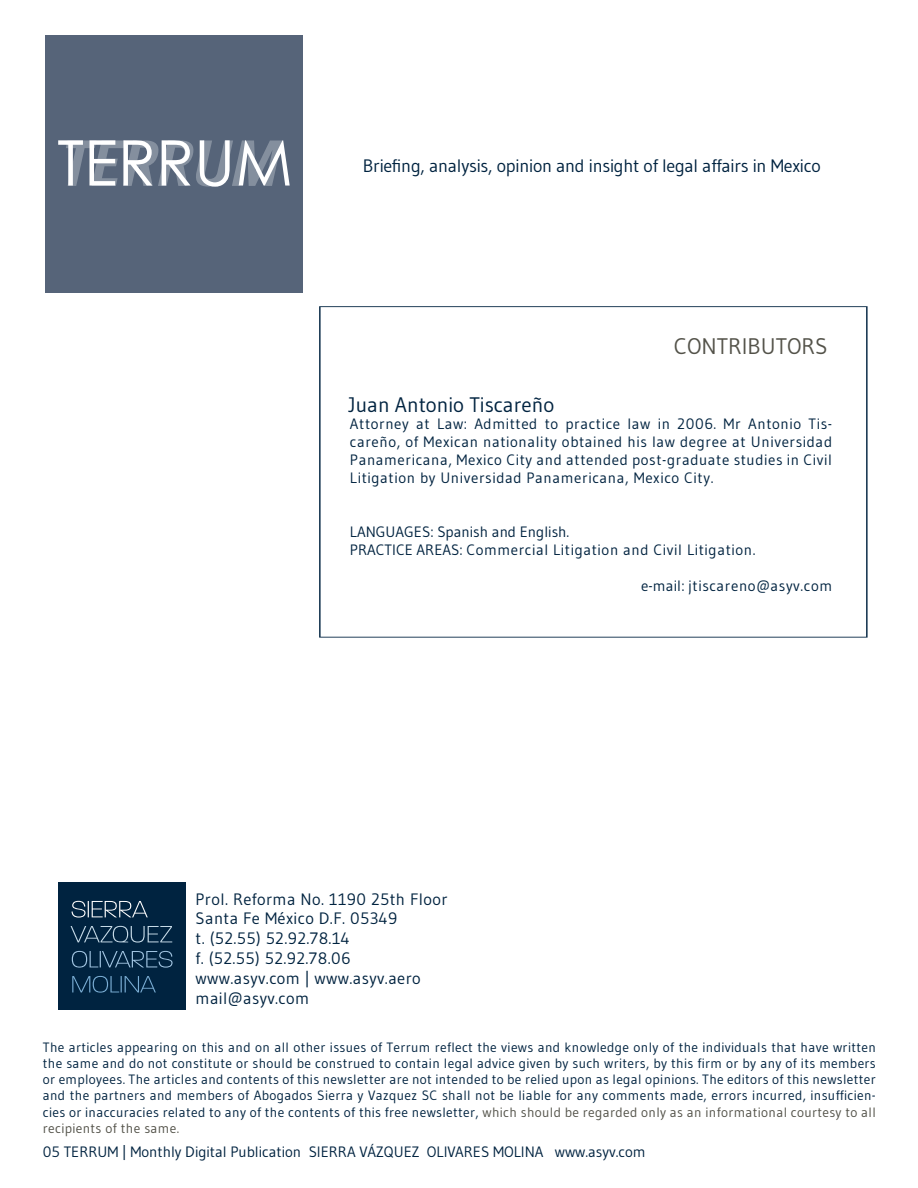
<style>
.page{position:relative;width:918px;height:1188px;background:#fff}
.page>*{position:absolute;margin:0;border:0;box-sizing:border-box;transform-origin:0 0}
.t1{font:22.5px "Gudea";color:#535249}
.t2{font:21px "Gudea";color:#002340}
.t3{font:18px "Gudea";letter-spacing:-.01em;color:#002340}
.t4{font:16.5px "Gudea";letter-spacing:.025em;color:#002340}
.t5{font:15px/18px "Gudea";color:#002340;text-align:justify}
.t6{font:15px/18px "Gudea";letter-spacing:.02em;color:#002340}
.t7{font:15px "Gudea";letter-spacing:.04em;color:#002340}
.t8{font:13.5px/16.2px "Gudea";letter-spacing:.025em;color:#002340;text-align:justify}
.s1{color:#535249}
</style>
<div class="page">
<div style="left:45px;top:35px;width:258px;height:257px;background:#566479"></div>
<svg style="left:58px;top:140px;width:232px;height:47px"></svg>
<svg style="left:319px;top:306px;width:549px;height:332px"></svg>
<div style="left:58px;top:883px;width:127px;height:127px;background:#002340"></div>
<svg style="left:72px;top:901px;width:76px;height:17px"></svg>
<svg style="left:71px;top:926px;width:101px;height:17px"></svg>
<svg style="left:72px;top:951px;width:101px;height:17px"></svg>
<svg style="left:72px;top:976px;width:84px;height:17px"></svg>
<p class="t3" style="left:363px;top:155px;width:459px">Briefing, analysis, opinion and insight of legal affairs in Mexico</p>
<p class="t1" style="left:674px;top:332px;width:155px">CONTRIBUTORS</p>
<p class="t2" style="left:349px;top:391px;width:207px">Juan Antonio Tiscareño</p>
<p class="t5" style="left:350px;top:415px;width:484px">Attorney at Law: Admitted to practice law in 2006. Mr Antonio Tis&shy;careño, of Mexican nationality obtained his law degree at Universidad Panamericana, Mexico City and attended post-graduate studies in Civil Litigation by Universidad Panamericana, Mexico City.</p>
<p class="t6" style="left:350px;top:523px;width:407px">LANGUAGES: Spanish and English.<br>PRACTICE AREAS: Commercial Litigation and Civil Litigation.</p>
<p class="t7" style="left:641px;top:577px;width:193px">e-mail: jtiscareno@asyv.com</p>
<p class="t4" style="left:196px;top:889px;width:253px">Prol. Reforma No. 1190 25th Floor</p>
<p class="t4" style="left:196px;top:908px;width:203px">Santa Fe México D.F. 05349</p>
<p class="t4" style="left:196px;top:928px;width:156px">t. (52.55) 52.92.78.14</p>
<p class="t4" style="left:196px;top:948px;width:157px">f. (52.55) 52.92.78.06</p>
<p class="t4" style="left:196px;top:968px;width:227px">www.asyv.com | www.asyv.aero</p>
<p class="t4" style="left:196px;top:988px;width:115px">mail@asyv.com</p>
<p class="t8" style="left:43px;top:1039px;width:834px">The articles appearing on this and on all other issues of Terrum reflect the views and knowledge only of the individuals that have written the same and do not constitute or should be construed to contain legal advice given by such writers, by this firm or by any of its members or employees. The articles and contents of this newsletter are not intended to be relied upon as legal opinions. The editors of this newsletter and the partners and members of Abogados Sierra y Vazquez SC shall not be liable for any comments made, errors incurred, insufficien&shy;cies or inaccuracies related to any of the contents of this free newsletter, <span class="s1">which should be regarded only as an informational courtesy to all recipients of the same.</span></p>
<p class="t5" style="left:43px;top:1143px;width:604px">05 TERRUM | Monthly Digital Publication SIERRA VÁZQUEZ OLIVARES MOLINA www.asyv.com</p>
</div>
